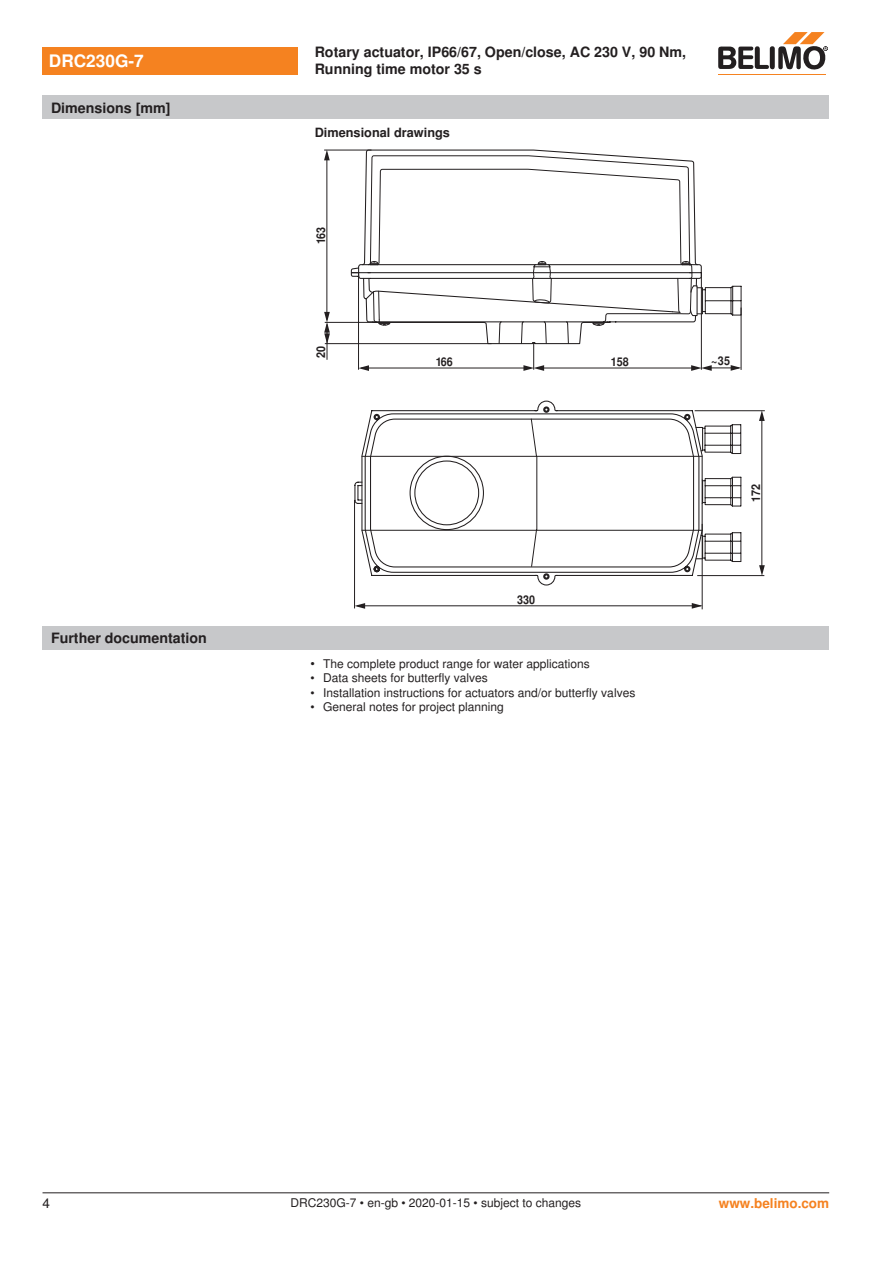
<style>
.page{position:relative;width:893px;height:1263px;background:#fff}
.page>*{position:absolute;margin:0;border:0;box-sizing:border-box;transform-origin:0 0}
.t1{font:700 17.25px "Nimbus Sans BEL";color:#fff}
.t2{font:700 14.25px/17.1px "Nimbus Sans BEL";color:#231f20}
.Rechtsbündig_Footer{font:700 13.5px "Nimbus Sans BEL";color:#f58220}
.t3{font:13.5px "Nimbus Sans BEL";color:#231f20}
.t4{font:700 12.75px "Nimbus Sans BEL";color:#231f20}
.Bulletpoints{font:12px "Nimbus Sans BEL";color:#231f20}
.Footer_EU_center{font:12px "Nimbus Sans BEL";color:#231f20}
.t5{font:700 12px "Nimbus Sans BEL";color:#231f20;scale:.9 1}
.s1{font-size:12.75px}
</style>
<div class="page">
<hr style="left:357px;top:605px;width:344px;height:1px;background:#231f20">
<svg style="left:354px;top:603px;width:11px;height:6px"></svg>
<svg style="left:692px;top:603px;width:10px;height:6px"></svg>
<hr style="left:702px;top:524px;width:1px;height:85px;background:#231f20">
<hr style="left:354px;top:500px;width:1px;height:108px;background:#231f20">
<svg style="left:369px;top:567px;width:334px;height:19px"></svg>
<hr style="left:762px;top:416px;width:1px;height:153px;background:#231f20">
<svg style="left:759px;top:565px;width:6px;height:11px"></svg>
<svg style="left:759px;top:411px;width:6px;height:10px"></svg>
<hr style="left:695px;top:410px;width:70px;height:1px;background:#231f20">
<hr style="left:697px;top:575px;width:67px;height:1px;background:#231f20">
<hr style="left:324px;top:150px;width:47px;height:1px;background:#231f20">
<hr style="left:325px;top:322px;width:49px;height:1px;background:#231f20">
<hr style="left:327px;top:153px;width:1px;height:167px;background:#231f20">
<svg style="left:324px;top:150px;width:6px;height:10px"></svg>
<hr style="left:327px;top:324px;width:1px;height:36px;background:#231f20">
<svg style="left:324px;top:312px;width:6px;height:32px"></svg>
<hr style="left:325px;top:343px;width:166px;height:1px;background:#231f20">
<svg style="left:350px;top:150px;width:392px;height:417px"></svg>
<div style="left:43px;top:626px;width:786px;height:24px;background:#c7c8ca"></div>
<div style="left:43px;top:47px;width:255px;height:27px;background:#f58220"></div>
<hr style="left:718px;top:74px;width:107px;height:1px;background:#f58220">
<svg style="left:718px;top:32px;width:110px;height:38px"></svg>
<div style="left:43px;top:96px;width:786px;height:23px;background:#c7c8ca"></div>
<hr style="left:43px;top:1192px;width:786px;height:1px;background:#231f20">
<p class="t1" style="left:49px;top:51px;width:96px">DRC230G-7</p>
<p class="t2" style="left:315px;top:44px;width:373px">Rotary actuator, IP66/67, Open/close, AC 230 V, 90 Nm,<br>Running time motor 35 s</p>
<p class="t2" style="left:51px;top:100px;width:121px">Dimensions [mm]</p>
<p class="t4" style="left:315px;top:125px;width:137px">Dimensional drawings</p>
<p class="t2" style="left:51px;top:630px;width:157px">Further documentation</p>
<p class="t5" style="left:316px;top:244px;width:20px;rotate:-90deg">163</p>
<p class="t5" style="left:316px;top:358px;width:15px;rotate:-90deg">20</p>
<p class="t5" style="left:436px;top:357px;width:20px">166</p>
<p class="t5" style="left:611px;top:357px;width:22px">158</p>
<p class="t5" style="left:517px;top:595px;width:22px">330</p>
<p class="Bulletpoints" style="left:310px;top:656px;width:281px"><span class="s1">•</span> The complete product range for water applications</p>
<p class="Bulletpoints" style="left:310px;top:671px;width:179px">• Data sheets for butterfly valves</p>
<p class="Bulletpoints" style="left:310px;top:685px;width:326px">• Installation instructions for actuators and/or butterfly valves</p>
<p class="Bulletpoints" style="left:310px;top:700px;width:195px">• General notes for project planning</p>
<p class="t5" style="left:711px;top:356px;width:22px">~35</p>
<p class="t5" style="left:751px;top:502px;width:22px;rotate:-90deg">172</p>
<p class="t3" style="left:43px;top:1195px;width:9px">4</p>
<p class="Footer_EU_center" style="left:290px;top:1196px;width:292px">DRC230G-7 • en-gb • 2020-01-15 • subject to changes</p>
<p class="Rechtsbündig_Footer" style="left:719px;top:1195px;width:112px">www.belimo.com</p>
</div>
